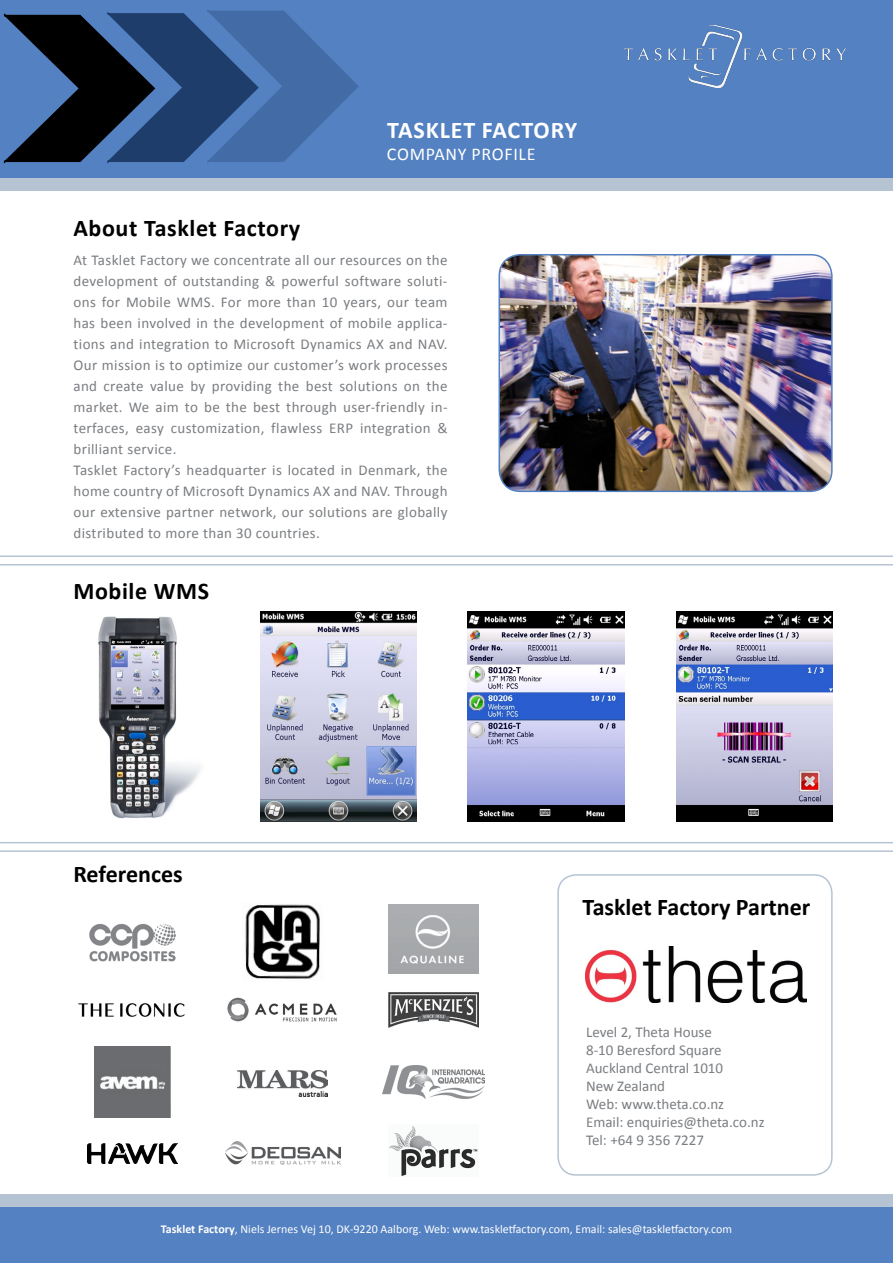
<style>
.page{position:relative;width:893px;height:1263px;background:#fff}
.page>*{position:absolute;margin:0;border:0;box-sizing:border-box;transform-origin:0 0}
.t1{font:700 24px "Calibri";color:#000}
.t2{font:700 24px "Calibri";letter-spacing:.025em;color:#000}
.t3{font:700 24px "Calibri";letter-spacing:.04em;color:#fff}
.t4{font:18px "Calibri";letter-spacing:.04em;color:#fff}
.t5{font:15px/21px "Calibri";letter-spacing:.025em;color:#7a7d81}
.t6{font:15px/18px "Calibri";color:#7a7d81}
.t7{font:12px "Calibri";color:#fff}
.s1{font-weight:700}
</style>
<div class="page">
<div style="left:0;top:0;width:893px;height:178px;background:#5481c1"></div>
<svg style="left:3px;top:10px;width:356px;height:154px"></svg>
<div style="left:0;top:178px;width:893px;height:13px;background:#b6c3d3"></div>
<div style="left:0;top:1207px;width:893px;height:56px;background:#5481c1"></div>
<div style="left:0;top:1194px;width:893px;height:13px;background:#b6c3d3"></div>
<img style="left:624px;top:25px;width:221px;height:63px">
<img style="left:245px;top:904px;width:75px;height:75px">
<img style="left:89px;top:923px;width:86px;height:39px">
<img style="left:237px;top:1070px;width:90px;height:26px">
<img style="left:94px;top:1046px;width:76px;height:72px">
<img style="left:383px;top:1065px;width:102px;height:33px">
<img style="left:389px;top:904px;width:90px;height:69px">
<img style="left:389px;top:992px;width:90px;height:36px">
<img style="left:78px;top:1003px;width:107px;height:14px">
<img style="left:227px;top:997px;width:110px;height:25px">
<img style="left:225px;top:1141px;width:116px;height:23px">
<img style="left:389px;top:1126px;width:89px;height:50px">
<img style="left:87px;top:1144px;width:90px;height:19px">
<hr style="left:0;top:555px;width:893px;height:2px;background:#b6c3d3">
<hr style="left:0;top:564px;width:893px;height:1px;background:#b6c3d3">
<hr style="left:0;top:842px;width:893px;height:1px;background:#b6c3d3">
<hr style="left:0;top:850px;width:893px;height:2px;background:#b6c3d3">
<img style="left:501px;top:255px;width:329px;height:236px">
<div style="left:498px;top:254px;width:335px;height:238px;border:2px solid #5481c1;border-radius:21px"></div>
<img style="left:98px;top:616px;width:102px;height:203px">
<div style="left:557px;top:874px;width:276px;height:302px;border:2px solid #b6c3d3;border-radius:18px"></div>
<img style="left:585px;top:946px;width:221px;height:56px">
<img style="left:261px;top:612px;width:156px;height:210px">
<img style="left:676px;top:612px;width:157px;height:210px">
<img style="left:468px;top:612px;width:156px;height:210px">
<h1 class="t2" style="left:73px;top:213px;width:228px">About Tasklet Factory</h1>
<h1 class="t3" style="left:387px;top:115px;width:192px">TASKLET FACTORY</h1>
<p class="t4" style="left:387px;top:143px;width:150px">COMPANY PROFILE</p>
<p class="t5" style="left:73px;top:250px;width:376px">At Tasklet Factory we concentrate all our resources on the development of outstanding &amp; powerful software soluti&shy;ons for Mobile WMS. For more than 10 years, our team has been involved in the development of mobile applica&shy;tions and integration to Microsoft Dynamics AX and NAV.<br>Our mission is to optimize our customer’s work processes and create value by providing the best solutions on the market. We aim to be the best through user-friendly in&shy;terfaces, easy customization, flawless ERP integration &amp; brilliant service.<br>Tasklet Factory’s headquarter is located in Denmark, the home country of Microsoft Dynamics AX and NAV. Through our extensive partner network, our solutions are globally distributed to more than 30 countries.</p>
<h1 class="t2" style="left:73px;top:576px;width:137px">Mobile WMS</h1>
<h1 class="t1" style="left:73px;top:858px;width:111px">References</h1>
<h1 class="t1" style="left:583px;top:892px;width:229px">Tasklet Factory Partner</h1>
<p class="t6" style="left:586px;top:1023px;width:180px">Level 2, Theta House<br>8-10 Beresford Square<br>Auckland Central 1010<br>New Zealand<br>Web: www.theta.co.nz<br>Email: enquiries@theta.co.nz<br>Tel: +64 9 356 7227</p>
<p class="t7" style="left:161px;top:1221px;width:573px"><span class="s1">Tasklet Factory</span>, Niels Jernes Vej 10, DK-9220 Aalborg. Web: www.taskletfactory.com, Email: sales@taskletfactory.com</p>
</div>
